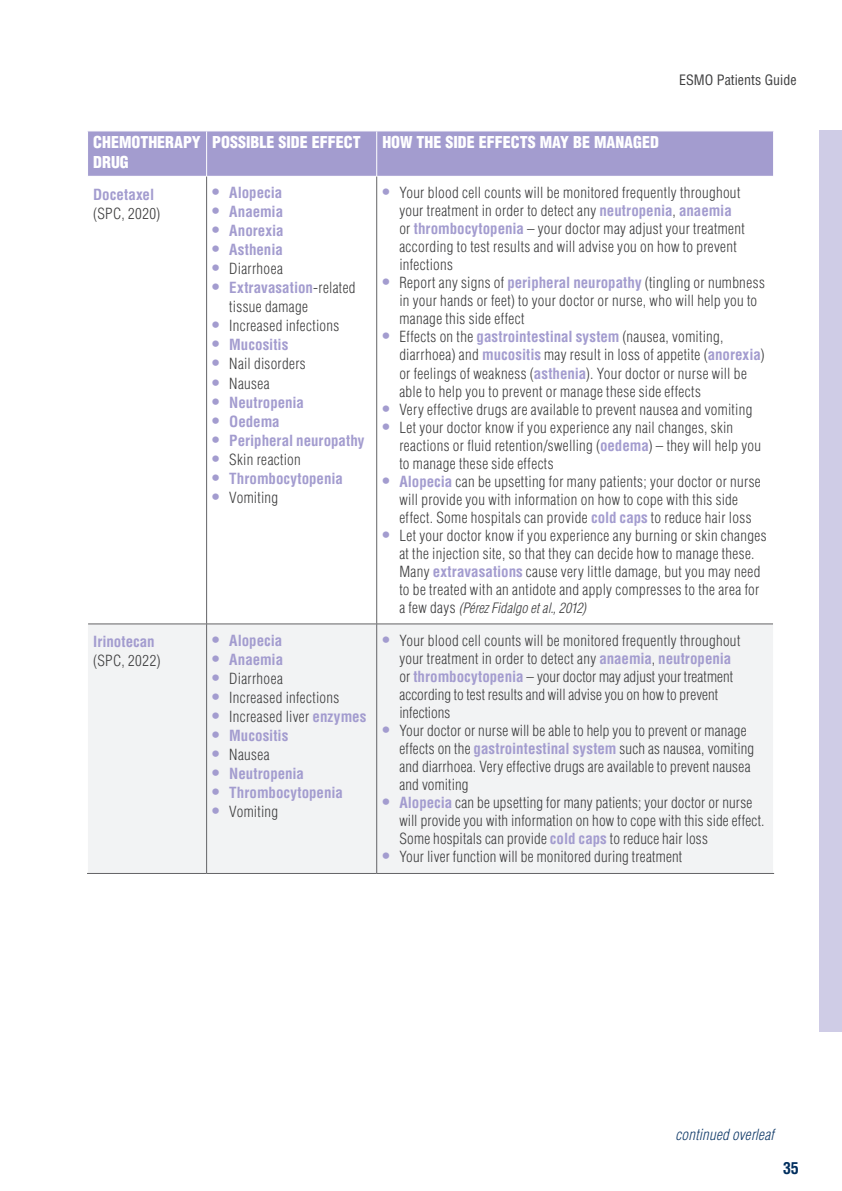
<style>
.page{position:relative;width:842px;height:1191px;background:#fff}
.page>*{position:absolute;margin:0;border:0;box-sizing:border-box;transform-origin:0 0}
.t1{font:900 condensed 16px/20px "Helvetica LT Std";color:#fff}
.t2{font:700 condensed 16px "Helvetica LT Std";color:#002e5e}
.t3{font:300 condensed 15px/18px "Helvetica LT Std";letter-spacing:.02em;color:#3e3e3f}
.t4{font:700 condensed 15px "Helvetica LT Std";letter-spacing:-.005em;color:#a39ccf}
.t5{font:italic 300 condensed 15px "Helvetica";letter-spacing:.015em;color:#113b69}
.t6{font:italic 300 condensed 14px "Helvetica";color:#3e3e3f}
.t7{font:condensed 14px "Helvetica LT Std";color:#3e3e3f}
.s1{font-weight:700;font-size:17px;color:#a39ccf}
.s2{font-weight:700;color:#a39ccf}
.s3{font-family:"Helvetica LT Std";font-style:normal;font-size:15px}
.s4{font-size:17px}
</style>
<div class="page">
<div style="left:819px;top:130px;width:23px;height:902px;background:#cfcce6"></div>
<div style="left:88px;top:131px;width:685px;height:45px;background:#a39ccf"></div>
<div style="left:88px;top:624px;width:685px;height:249px;background:#f2f3f4"></div>
<hr style="left:88px;top:623px;width:119px;height:1px;background:#636366">
<hr style="left:207px;top:623px;width:170px;height:1px;background:#636366">
<hr style="left:377px;top:623px;width:396px;height:1px;background:#636366">
<hr style="left:206px;top:131px;width:1px;height:45px;background:#fff">
<hr style="left:376px;top:131px;width:1px;height:45px;background:#fff">
<hr style="left:376px;top:176px;width:1px;height:447px;background:#636366">
<hr style="left:376px;top:624px;width:1px;height:249px;background:#636366">
<hr style="left:206px;top:176px;width:1px;height:447px;background:#636366">
<hr style="left:206px;top:624px;width:1px;height:249px;background:#636366">
<hr style="left:87px;top:873px;width:120px;height:1px;background:#636366">
<hr style="left:207px;top:873px;width:170px;height:1px;background:#636366">
<hr style="left:377px;top:873px;width:397px;height:1px;background:#636366">
<p class="t7" style="left:679px;top:71px;width:119px">ESMO Patients Guide</p>
<p class="t1" style="left:93px;top:132px;width:109px">CHEMOTHERAPY<br>DRUG</p>
<p class="t1" style="left:212px;top:132px;width:150px">POSSIBLE SIDE EFFECT</p>
<p class="t1" style="left:382px;top:132px;width:278px">HOW THE SIDE EFFECTS MAY BE MANAGED</p>
<p class="t4" style="left:93px;top:185px;width:62px">Docetaxel</p>
<p class="t3" style="left:93px;top:204px;width:69px">(SPC, 2020)</p>
<p class="t3" style="left:399px;top:184px;width:347px;text-indent:-17px"><span class="s1">•</span> Your blood cell counts will be monitored frequently throughout your treatment in order to detect any <span class="s2">neutropenia</span>, <span class="s2">anaemia </span>or <span class="s2">thrombocytopenia</span> – your doctor may adjust your treatment according to test results and will advise you on how to prevent infections</p>
<p class="t3" style="left:399px;top:274px;width:367px;text-indent:-17px"><span class="s1">•</span> Report any signs of <span class="s2">peripheral neuropathy</span> (tingling or numbness in your hands or feet) to your doctor or nurse, who will help you to manage this side effect</p>
<p class="t3" style="left:399px;top:328px;width:367px;text-indent:-17px"><span class="s1">•</span> Effects on the <span class="s2">gastrointestinal system</span> (nausea, vomiting, diarrhoea) and <span class="s2">mucositis</span> may result in loss of appetite (<span class="s2">anorexia</span>) or feelings of weakness (<span class="s2">asthenia</span>). Your doctor or nurse will be able to help you to prevent or manage these side effects</p>
<p class="t3" style="left:382px;top:400px;width:371px"><span class="s1">•</span> Very effective drugs are available to prevent nausea and vomiting</p>
<p class="t3" style="left:399px;top:418px;width:363px;text-indent:-17px"><span class="s1">•</span> Let your doctor know if you experience any nail changes, skin reactions or fluid retention/swelling (<span class="s2">oedema</span>) – they will help you to manage these side effects</p>
<p class="t3" style="left:382px;top:472px;width:380px;text-align:center"><span class="s1">•</span> <span class="s2">Alopecia</span> can be upsetting for many patients; your doctor or nurse will provide you with information on how to cope with this side<br>effect. Some hospitals can provide <span class="s2">cold caps</span> to reduce hair loss</p>
<p class="t3" style="left:399px;top:526px;width:369px;text-indent:-17px"><span class="s1">•</span> Let your doctor know if you experience any burning or skin changes at the injection site, so that they can decide how to manage these.<br>Many <span class="s2">extravasations</span> cause very little damage, but you may need to be treated with an antidote and apply compresses to the area for</p>
<p class="t6" style="left:399px;top:599px;width:188px"><span class="s3">a few days</span> (Pérez Fidalgo et al., 2012)</p>
<p class="t4" style="left:212px;top:183px;width:72px"><span class="s4">•</span> Alopecia</p>
<p class="t4" style="left:212px;top:202px;width:72px"><span class="s4">•</span> Anaemia</p>
<p class="t4" style="left:212px;top:221px;width:73px"><span class="s4">•</span> Anorexia</p>
<p class="t4" style="left:212px;top:240px;width:72px"><span class="s4">•</span> Asthenia</p>
<p class="t3" style="left:212px;top:260px;width:72px"><span class="s1">•</span> Diarrhoea</p>
<p class="t3" style="left:229px;top:278px;width:128px;line-height:19px;text-indent:-17px"><span class="s1">•</span> <span class="s2">Extravasation</span>-related tissue damage</p>
<p class="t3" style="left:212px;top:317px;width:129px"><span class="s1">•</span> Increased infections</p>
<p class="t4" style="left:212px;top:335px;width:78px"><span class="s4">•</span> Mucositis</p>
<p class="t3" style="left:212px;top:355px;width:95px"><span class="s1">•</span> Nail disorders</p>
<p class="t3" style="left:212px;top:374px;width:59px"><span class="s1">•</span> Nausea</p>
<p class="t4" style="left:212px;top:392px;width:93px"><span class="s4">•</span> Neutropenia</p>
<p class="t4" style="left:212px;top:411px;width:69px"><span class="s4">•</span> Oedema</p>
<p class="t4" style="left:212px;top:430px;width:154px"><span class="s4">•</span> Peripheral neuropathy</p>
<p class="t3" style="left:212px;top:450px;width:90px"><span class="s1">•</span> Skin reaction</p>
<p class="t4" style="left:212px;top:468px;width:132px"><span class="s4">•</span> Thrombocytopenia</p>
<p class="t3" style="left:212px;top:488px;width:67px"><span class="s1">•</span> Vomiting</p>
<p class="t4" style="left:93px;top:632px;width:63px">Irinotecan</p>
<p class="t3" style="left:93px;top:652px;width:69px">(SPC, 2022)</p>
<p class="t4" style="left:212px;top:631px;width:72px"><span class="s4">•</span> Alopecia</p>
<p class="t4" style="left:212px;top:650px;width:72px"><span class="s4">•</span> Anaemia</p>
<p class="t3" style="left:212px;top:669px;width:72px"><span class="s1">•</span> Diarrhoea</p>
<p class="t3" style="left:212px;top:688px;width:129px"><span class="s1">•</span> Increased infections</p>
<p class="t3" style="left:212px;top:707px;width:156px"><span class="s1">•</span> Increased liver <span class="s2">enzymes</span></p>
<p class="t4" style="left:212px;top:726px;width:78px"><span class="s4">•</span> Mucositis</p>
<p class="t3" style="left:212px;top:745px;width:59px"><span class="s1">•</span> Nausea</p>
<p class="t4" style="left:212px;top:764px;width:93px"><span class="s4">•</span> Neutropenia</p>
<p class="t4" style="left:212px;top:783px;width:132px"><span class="s4">•</span> Thrombocytopenia</p>
<p class="t3" style="left:212px;top:802px;width:67px"><span class="s1">•</span> Vomiting</p>
<p class="t3" style="left:399px;top:631px;width:342px;text-indent:-17px"><span class="s1">•</span> Your blood cell counts will be monitored frequently throughout your treatment in order to detect any <span class="s2">anaemia</span>, <span class="s2">neutropenia </span>or <span class="s2">thrombocytopenia</span> – your doctor may adjust your treatment according to test results and will advise you on how to prevent infections</p>
<p class="t3" style="left:399px;top:721px;width:356px;text-indent:-17px"><span class="s1">•</span> Your doctor or nurse will be able to help you to prevent or manage effects on the <span class="s2">gastrointestinal system</span> such as nausea, vomiting and diarrhoea. Very effective drugs are available to prevent nausea and vomiting</p>
<p class="t3" style="left:399px;top:793px;width:367px;text-indent:-17px"><span class="s1">•</span> <span class="s2">Alopecia</span> can be upsetting for many patients; your doctor or nurse will provide you with information on how to cope with this side effect.<br>Some hospitals can provide <span class="s2">cold caps</span> to reduce hair loss</p>
<p class="t3" style="left:382px;top:847px;width:301px"><span class="s1">•</span> Your liver function will be monitored during treatment</p>
<p class="t5" style="left:675px;top:1125px;width:100px">continued overleaf</p>
<p class="t2" style="left:783px;top:1158px;width:17px">35</p>
</div>
